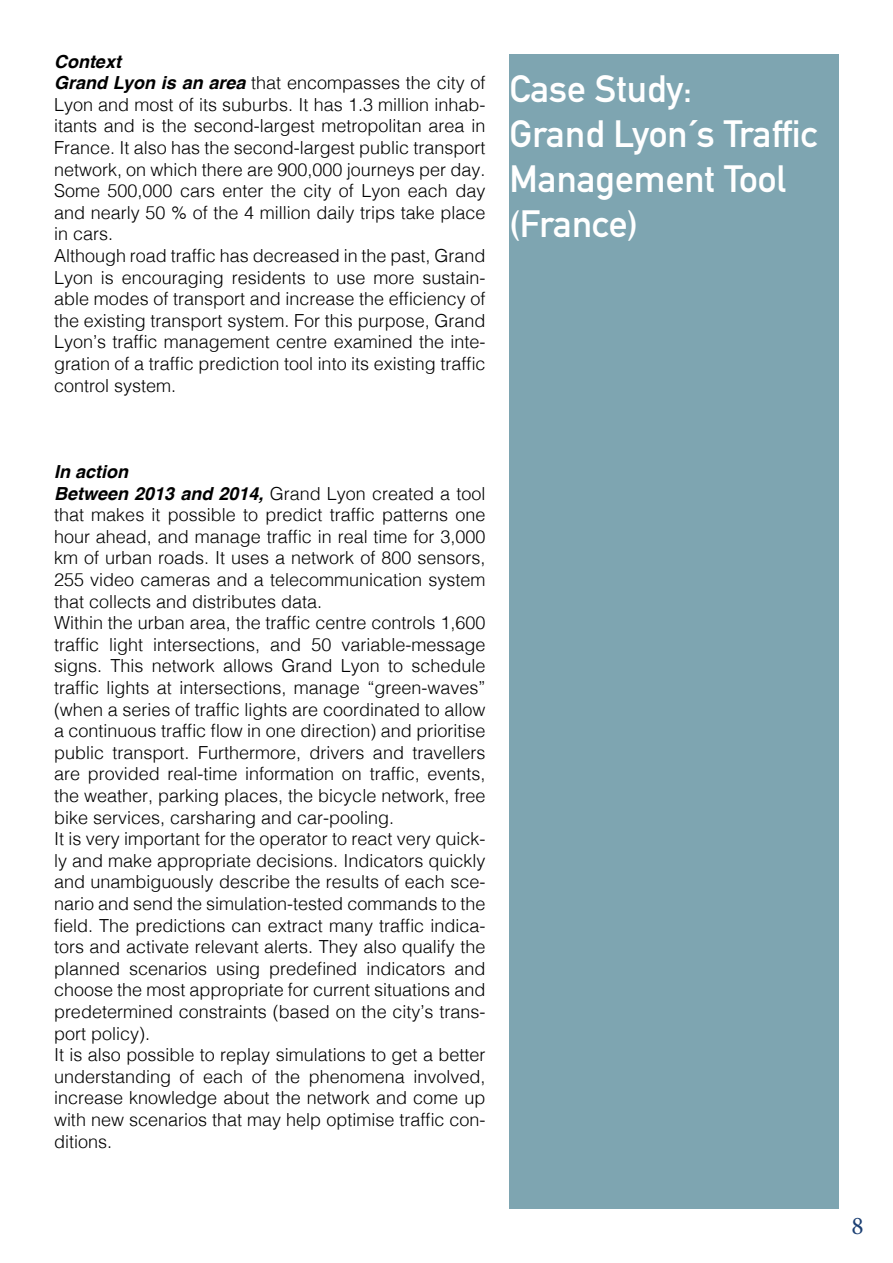
<style>
.page{position:relative;width:893px;height:1263px;background:#fff}
.page>*{position:absolute;margin:0;border:0;box-sizing:border-box;transform-origin:0 0}
.t1{font:700 37.5px/45px "DIN Alternate";color:#fff}
.t2{font:25.5px "Minion Pro";color:#1b3f73}
.t3{font:300 18px/21.6px "Helvetica";color:#000}
.s1{font-weight:700;font-style:italic}
</style>
<div class="page">
<div style="left:509px;top:54px;width:330px;height:1155px;background:#7ea5b1"></div>
<p class="t3" style="left:54px;top:49px;width:433px"><span class="s1">Context<br>Grand Lyon is an area</span> that encompasses the city of Lyon and most of its suburbs. It has 1.3 million inhab&shy;itants and is the second-largest metropolitan area in France. It also has the second-largest public transport network, on which there are 900,000 journeys per day.<br>Some 500,000 cars enter the city of Lyon each day and nearly 50 % of the 4 million daily trips take place in cars.<br>Although road traffic has decreased in the past, Grand Lyon is encouraging residents to use more sustain&shy;able modes of transport and increase the efficiency of the existing transport system. For this purpose, Grand Lyon’s traffic management centre examined the inte&shy;gration of a traffic prediction tool into its existing traffic control system.</p>
<h1 class="t1" style="left:509px;top:64px;width:310px">Case Study:<br>Grand Lyon´s Traffic<br>Management Tool (France)</h1>
<p class="t3" style="left:54px;top:459px;width:433px"><span class="s1">In action<br>Between 2013 and 2014,</span> Grand Lyon created a tool that makes it possible to predict traffic patterns one hour ahead, and manage traffic in real time for 3,000 km of urban roads. It uses a network of 800 sensors, 255 video cameras and a telecommunication system that collects and distributes data.<br>Within the urban area, the traffic centre controls 1,600 traffic light intersections, and 50 variable-message signs. This network allows Grand Lyon to schedule traffic lights at intersections, manage “green-waves” (when a series of traffic lights are coordinated to allow a continuous traffic flow in one direction) and prioritise public transport. Furthermore, drivers and travellers are provided real-time information on traffic, events, the weather, parking places, the bicycle network, free bike services, carsharing and car-pooling.<br>It is very important for the operator to react very quick&shy;ly and make appropriate decisions. Indicators quickly and unambiguously describe the results of each sce&shy;nario and send the simulation-tested commands to the field. The predictions can extract many traffic indica&shy;tors and activate relevant alerts. They also qualify the planned scenarios using predefined indicators and choose the most appropriate for current situations and predetermined constraints (based on the city’s trans&shy;port policy).<br>It is also possible to replay simulations to get a better understanding of each of the phenomena involved, increase knowledge about the network and come up with new scenarios that may help optimise traffic con&shy;ditions.</p>
<h2 class="t2" style="left:851px;top:1208px;width:14px">8</h2>
</div>
